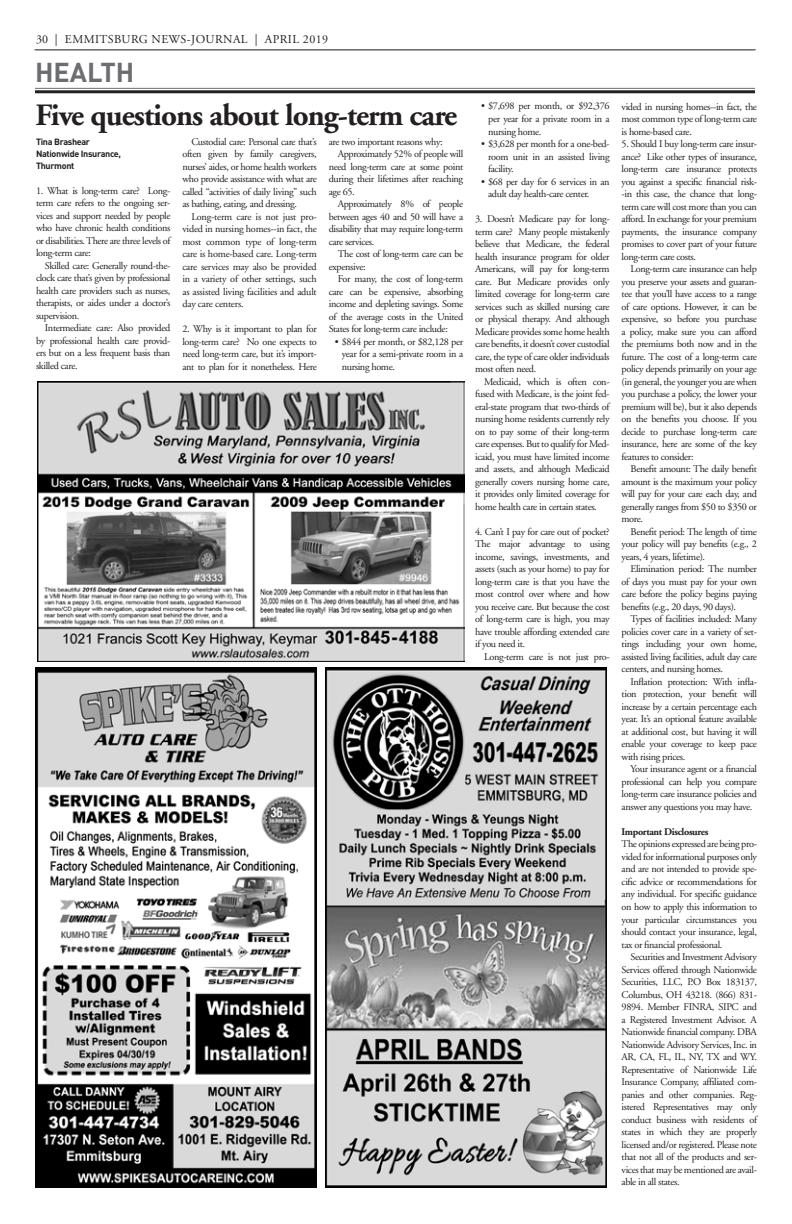
<style>
.page{position:relative;width:792px;height:1224px;background:#fff}
.page>*{position:absolute;margin:0;border:0;box-sizing:border-box;transform-origin:0 0}
.t1{font:700 31px "Adobe Garamond";letter-spacing:-.03em;color:#231f20}
.t2{font:700 27px "DIN";color:#6c6d70}
.t3{font:12px "Adobe Garamond";letter-spacing:.035em;color:#231f20}
.t4{font:10.2px/12.5px "Adobe Garamond";letter-spacing:-.035em;color:#231f20;text-align:justify}
.t5{font:700 10.2px "Adobe Garamond";letter-spacing:-.035em;color:#231f20}
.t6{font:700 9px/12px "DIN";letter-spacing:-.035em;color:#231f20}
</style>
<div class="page">
<hr style="left:36px;top:49px;width:720px;height:1px;background:#6c6d70">
<hr style="left:35px;top:49px;width:720px;height:1px;background:#6c6d70">
<hr style="left:35px;top:88px;width:720px;height:1px;background:#6c6d70">
<hr style="left:35px;top:90px;width:720px;height:3px;background:#231f20">
<img style="left:325px;top:668px;width:282px;height:520px">
<img style="left:35px;top:668px;width:281px;height:520px">
<img style="left:37px;top:381px;width:427px;height:280px">
<p class="t3" style="left:36px;top:33px;width:294px">30 | EMMITSBURG NEWS-JOURNAL | APRIL 2019</p>
<h2 class="t2" style="left:35px;top:54px;width:101px">HEALTH</h2>
<h1 class="t1" style="left:36px;top:99px;width:423px">Five questions about long-term care</h1>
<p class="t4" style="left:182px;top:135px;width:136px;text-indent:9px">Custodial care: Personal care that’s often given by family caregivers, nurses’ aides, or home health workers who provide assistance with what are called “activities of daily living” such as bathing, eating, and dressing.</p>
<p class="t4" style="left:182px;top:211px;width:136px;text-indent:9px">Long-term care is not just pro&shy;vided in nursing homes--in fact, the most common type of long-term care is home-based care. Long-term care services may also be provided in a variety of other settings, such as assisted living facilities and adult day care centers.</p>
<p class="t4" style="left:182px;top:323px;width:136px">2. Why is it important to plan for long-term care? No one expects to need long-term care, but it’s import&shy;ant to plan for it nonetheless. Here</p>
<p class="t4" style="left:329px;top:136px;width:116px">are two important reasons why:</p>
<p class="t4" style="left:338px;top:148px;width:127px">Approximately 52% of people will</p>
<p class="t4" style="left:329px;top:161px;width:136px">need long-term care at some point</p>
<p class="t4" style="left:329px;top:173px;width:136px">during their lifetimes after reaching</p>
<p class="t4" style="left:329px;top:186px;width:27px">age 65.</p>
<p class="t4" style="left:338px;top:198px;width:127px">Approximately 8% of people</p>
<p class="t4" style="left:329px;top:211px;width:136px">between ages 40 and 50 will have a</p>
<p class="t4" style="left:329px;top:223px;width:136px">disability that may require long-term</p>
<p class="t4" style="left:329px;top:236px;width:47px">care services.</p>
<p class="t4" style="left:338px;top:248px;width:127px">The cost of long-term care can be</p>
<p class="t4" style="left:329px;top:261px;width:38px">expensive:</p>
<p class="t4" style="left:338px;top:273px;width:127px">For many, the cost of long-term</p>
<p class="t4" style="left:329px;top:286px;width:136px">care can be expensive, absorbing</p>
<p class="t4" style="left:329px;top:298px;width:136px">income and depleting savings. Some</p>
<p class="t4" style="left:329px;top:311px;width:136px">of the average costs in the United</p>
<p class="t4" style="left:329px;top:323px;width:121px">States for long-term care include:</p>
<p class="t4" style="left:342px;top:336px;width:123px;text-indent:-7px">• $844 per month, or $82,128 per year for a semi-private room in a nursing home.</p>
<p class="t6" style="left:36px;top:135px;width:87px">Tina Brashear<br>Nationwide Insurance,<br>Thurmont</p>
<p class="t4" style="left:36px;top:185px;width:136px">1. What is long-term care? Long&shy;term care refers to the ongoing ser&shy;vices and support needed by people who have chronic health conditions or disabilities. There are three levels of long-term care:</p>
<p class="t4" style="left:36px;top:260px;width:136px;text-indent:9px">Skilled care: Generally round-the&shy;clock care that’s given by professional health care providers such as nurses, therapists, or aides under a doctor’s supervision.</p>
<p class="t4" style="left:36px;top:322px;width:136px;text-indent:9px">Intermediate care: Also provided by professional health care provid&shy;ers but on a less frequent basis than skilled care.</p>
<p class="t4" style="left:488px;top:100px;width:123px;text-indent:-7px">• $7,698 per month, or $92,376 per year for a private room in a nursing home.</p>
<p class="t4" style="left:488px;top:138px;width:123px;text-indent:-7px">• $3,628 per month for a one-bed&shy;room unit in an assisted living facility.</p>
<p class="t4" style="left:488px;top:175px;width:123px;text-indent:-7px">• $68 per day for 6 services in an adult day health-care center.</p>
<p class="t4" style="left:475px;top:213px;width:136px">3. Doesn’t Medicare pay for long&shy;term care? Many people mistakenly believe that Medicare, the federal health insurance program for older Americans, will pay for long-term care. But Medicare provides only limited coverage for long-term care services such as skilled nursing care or physical therapy. And although Medicare provides some home health care benefits, it doesn’t cover custodial care, the type of care older individuals most often need.</p>
<p class="t4" style="left:475px;top:375px;width:136px;text-indent:9px">Medicaid, which is often con&shy;fused with Medicare, is the joint fed&shy;eral-state program that two-thirds of nursing home residents currently rely on to pay some of their long-term care expenses. But to qualify for Med&shy;icaid, you must have limited income and assets, and although Medicaid generally covers nursing home care, it provides only limited coverage for home health care in certain states.</p>
<p class="t4" style="left:475px;top:525px;width:136px">4. Can’t I pay for care out of pocket?<br>The major advantage to using income, savings, investments, and assets (such as your home) to pay for long-term care is that you have the most control over where and how you receive care. But because the cost of long-term care is high, you may have trouble affording extended care if you need it.</p>
<p class="t4" style="left:484px;top:650px;width:127px">Long-term care is not just pro-</p>
<p class="t4" style="left:622px;top:100px;width:137px">vided in nursing homes--in fact, the most common type of long-term care is home-based care.</p>
<p class="t4" style="left:622px;top:138px;width:137px">5. Should I buy long-term care insur&shy;ance? Like other types of insurance, long-term care insurance protects you against a specific financial risk--in this case, the chance that long&shy;term care will cost more than you can afford. In exchange for your premium payments, the insurance company promises to cover part of your future long-term care costs.</p>
<p class="t4" style="left:622px;top:263px;width:137px;text-indent:9px">Long-term care insurance can help you preserve your assets and guaran&shy;tee that you’ll have access to a range of care options. However, it can be expensive, so before you purchase a policy, make sure you can afford the premiums both now and in the future. The cost of a long-term care policy depends primarily on your age (in general, the younger you are when you purchase a policy, the lower your premium will be), but it also depends on the benefits you choose. If you decide to purchase long-term care insurance, here are some of the key features to consider:</p>
<p class="t4" style="left:622px;top:463px;width:137px;text-indent:9px">Benefit amount: The daily benefit amount is the maximum your policy will pay for your care each day, and generally ranges from $50 to $350 or more.</p>
<p class="t4" style="left:622px;top:526px;width:137px;text-indent:9px">Benefit period: The length of time your policy will pay benefits (e.g., 2 years, 4 years, lifetime).</p>
<p class="t4" style="left:622px;top:563px;width:137px;text-indent:9px">Elimination period: The number of days you must pay for your own care before the policy begins paying benefits (e.g., 20 days, 90 days).</p>
<p class="t4" style="left:622px;top:613px;width:137px;text-indent:9px">Types of facilities included: Many policies cover care in a variety of set&shy;tings including your own home, assisted living facilities, adult day care centers, and nursing homes.</p>
<p class="t4" style="left:622px;top:676px;width:137px;text-indent:9px">Inflation protection: With infla&shy;tion protection, your benefit will increase by a certain percentage each year. It’s an optional feature available at additional cost, but having it will enable your coverage to keep pace with rising prices.</p>
<p class="t4" style="left:622px;top:763px;width:137px;text-indent:9px">Your insurance agent or a financial professional can help you compare long-term care insurance policies and answer any questions you may have.</p>
<p class="t5" style="left:622px;top:826px;width:88px">Important Disclosures</p>
<p class="t4" style="left:622px;top:838px;width:137px">The opinions expressed are being pro&shy;vided for informational purposes only and are not intended to provide spe&shy;cific advice or recommendations for any individual. For specific guidance on how to apply this information to your particular circumstances you should contact your insurance, legal, tax or financial professional.</p>
<p class="t4" style="left:622px;top:951px;width:137px;text-indent:9px">Securities and Investment Advisory Services offered through Nationwide Securities, LLC, P.O Box 183137, Columbus, OH 43218. (866) 831- 9894. Member FINRA, SIPC and a Registered Investment Advisor. A Nationwide financial company. DBA Nationwide Advisory Services, Inc. in AR, CA, FL, IL, NY, TX and WY.<br>Representative of Nationwide Life Insurance Company, affiliated com&shy;panies and other companies. Reg&shy;istered Representatives may only conduct business with residents of states in which they are properly licensed and/or registered. Please note that not all of the products and ser&shy;vices that may be mentioned are avail&shy;able in all states.</p>
</div>
